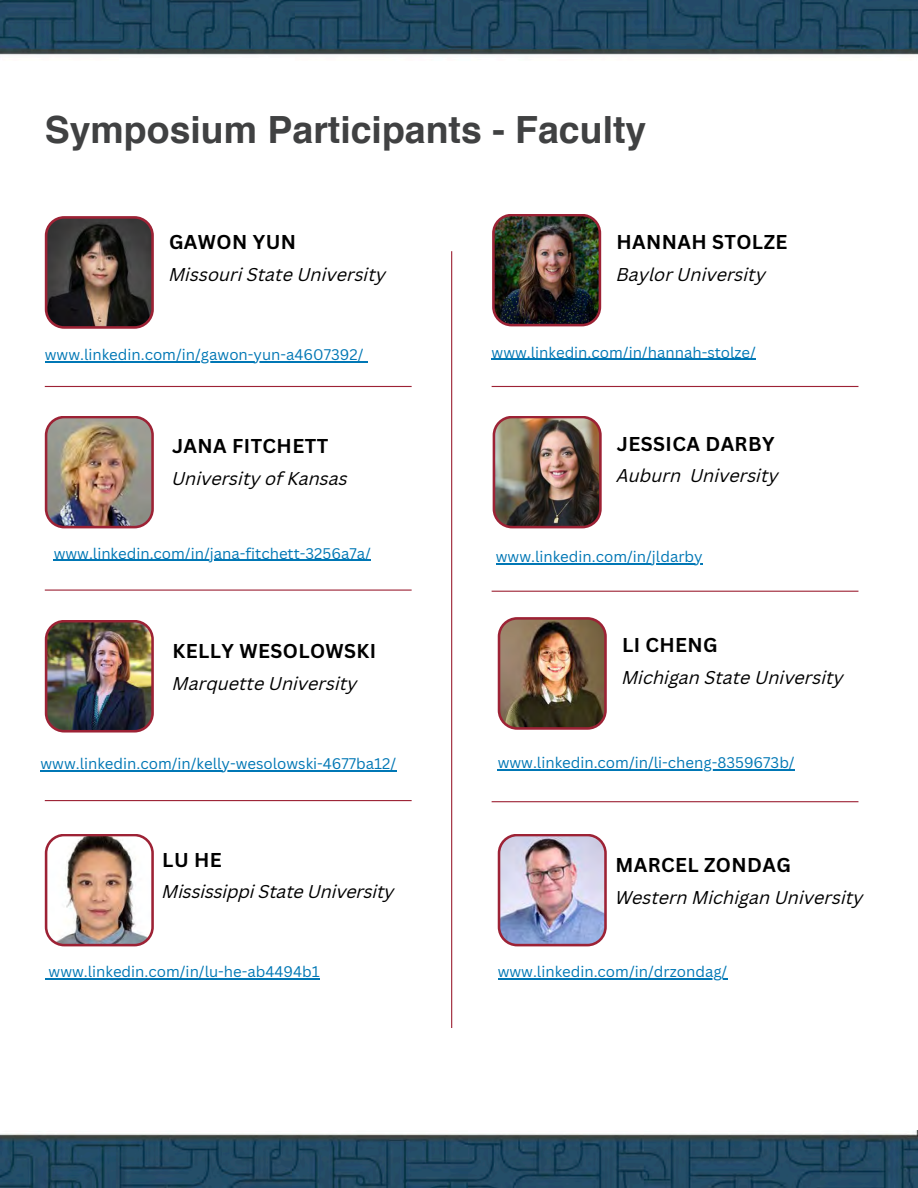
<style>
.page{position:relative;width:918px;height:1188px;background:#fff}
.page>*{position:absolute;margin:0;border:0;box-sizing:border-box;transform-origin:0 0}
.t1{font:700 37.5px "Helvetica";color:#404142}
.t2{font:700 19.5px "Canva Sans";letter-spacing:.02em;color:#000}
.t3{font:italic 18px "Canva Sans";color:#000}
.t4{font:15px "Canva Sans";color:#0077b5}
</style>
<div class="page">
<hr style="left:451px;top:251px;width:1px;height:777px;background:#9d2235">
<svg style="left:45px;top:216px;width:109px;height:113px"></svg>
<hr style="left:45px;top:386px;width:367px;height:1px;background:#9d2235">
<hr style="left:492px;top:386px;width:366px;height:1px;background:#9d2235">
<img style="left:492px;top:214px;width:109px;height:112px">
<hr style="left:45px;top:590px;width:367px;height:1px;background:#9d2235">
<img style="left:45px;top:416px;width:109px;height:112px">
<hr style="left:492px;top:591px;width:366px;height:1px;background:#9d2235">
<img style="left:493px;top:416px;width:109px;height:112px">
<img style="left:45px;top:620px;width:109px;height:113px">
<hr style="left:45px;top:800px;width:367px;height:1px;background:#9d2235">
<hr style="left:492px;top:801px;width:366px;height:1px;background:#9d2235">
<img style="left:498px;top:617px;width:109px;height:113px">
<img style="left:0;top:0;width:918px;height:55px">
<img style="left:0;top:1131px;width:918px;height:57px">
<img style="left:45px;top:834px;width:109px;height:112px">
<img style="left:498px;top:834px;width:109px;height:112px">
<hr style="left:496px;top:563px;width:207px;height:2px;background:#0077b5">
<hr style="left:492px;top:359px;width:264px;height:1px;background:#0077b5">
<hr style="left:54px;top:560px;width:317px;height:1px;background:#0077b5">
<hr style="left:45px;top:361px;width:319px;height:1px;background:#0077b5">
<hr style="left:40px;top:770px;width:357px;height:1px;background:#0077b5">
<hr style="left:498px;top:769px;width:297px;height:1px;background:#0077b5">
<hr style="left:49px;top:978px;width:271px;height:1px;background:#0077b5">
<hr style="left:498px;top:978px;width:229px;height:1px;background:#0077b5">
<p class="t1" style="left:45px;top:114px;width:603px">Symposium Participants - Faculty</p>
<h2 class="t2" style="left:169px;top:228px;width:129px">GAWON YUN</h2>
<p class="t3" style="left:169px;top:267px;width:218px">Missouri State University</p>
<p class="t4" style="left:45px;top:344px;width:320px">www.linkedin.com/in/gawon-yun-a4607392/</p>
<h2 class="t2" style="left:172px;top:432px;width:158px">JANA FITCHETT</h2>
<p class="t3" style="left:172px;top:471px;width:177px">University of Kansas</p>
<p class="t4" style="left:54px;top:543px;width:319px">www.linkedin.com/in/jana-fitchett-3256a7a/</p>
<h2 class="t2" style="left:173px;top:637px;width:205px">KELLY WESOLOWSKI</h2>
<p class="t3" style="left:173px;top:676px;width:186px">Marquette University</p>
<h2 class="t2" style="left:616px;top:228px;width:172px">HANNAH STOLZE</h2>
<p class="t3" style="left:616px;top:267px;width:151px">Baylor University</p>
<p class="t4" style="left:492px;top:342px;width:266px">www.linkedin.com/in/hannah-stolze/</p>
<h2 class="t2" style="left:617px;top:430px;width:159px">JESSICA DARBY</h2>
<p class="t3" style="left:617px;top:469px;width:163px">Auburn University</p>
<p class="t4" style="left:496px;top:546px;width:208px">www.linkedin.com/in/jldarby</p>
<h2 class="t2" style="left:622px;top:631px;width:97px">LI CHENG</h2>
<p class="t3" style="left:622px;top:670px;width:223px">Michigan State University</p>
<p class="t4" style="left:40px;top:753px;width:357px">www.linkedin.com/in/kelly-wesolowski-4677ba12/</p>
<p class="t4" style="left:498px;top:752px;width:299px">www.linkedin.com/in/li-cheng-8359673b/</p>
<h2 class="t2" style="left:162px;top:846px;width:61px">LU HE</h2>
<p class="t3" style="left:162px;top:884px;width:234px">Mississippi State University</p>
<h2 class="t2" style="left:615px;top:851px;width:177px">MARCEL ZONDAG</h2>
<p class="t3" style="left:615px;top:890px;width:250px">Western Michigan University</p>
<p class="t4" style="left:49px;top:961px;width:273px">www.linkedin.com/in/lu-he-ab4494b1</p>
<p class="t4" style="left:498px;top:961px;width:231px">www.linkedin.com/in/drzondag/</p>
</div>
